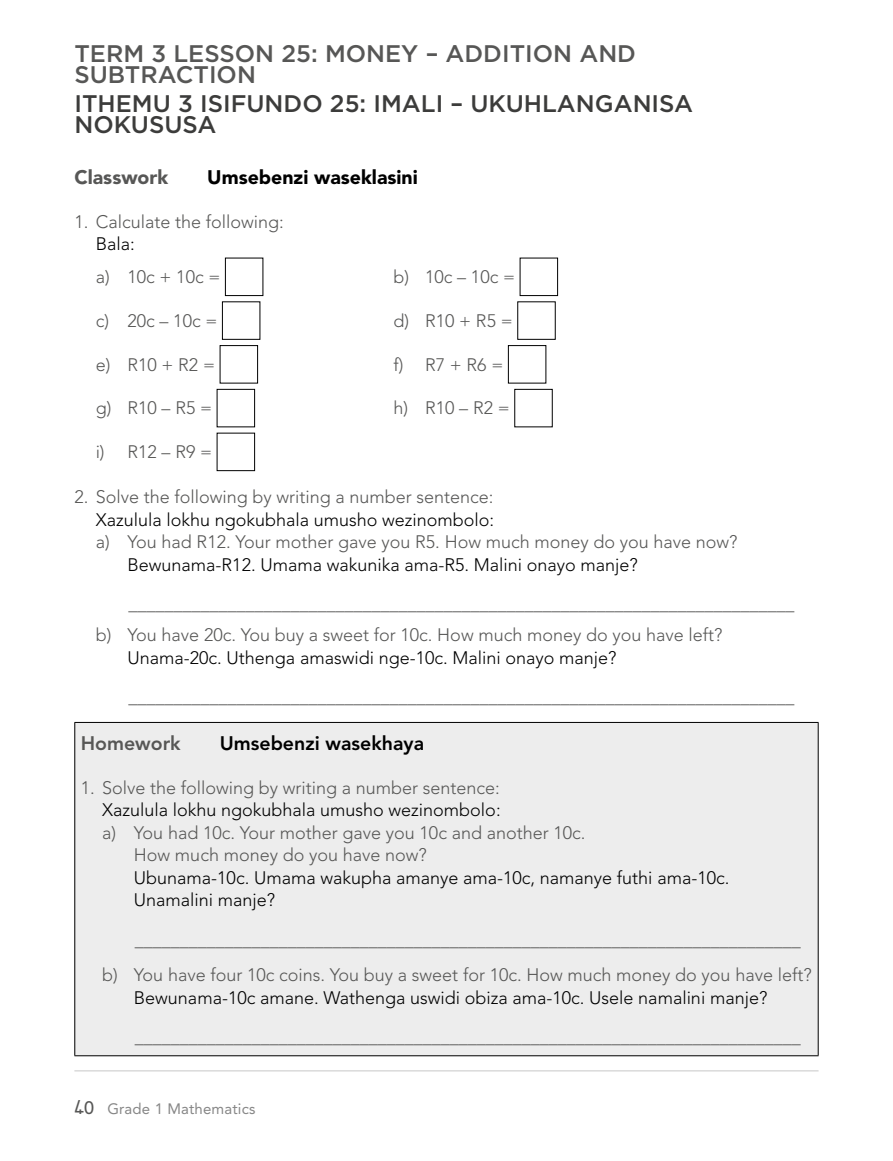
<style>
.page{position:relative;width:893px;height:1161px;background:#fff}
.page>*{position:absolute;margin:0;border:0;box-sizing:border-box;transform-origin:0 0}
.t1{font:500 24px/21px "Gotham";color:#3c3c3b}
.t2{font:500 24px/21px "Gotham";color:#575756}
.t3{font:900 19.5px "Avenir LT Std";color:#000}
.t4{font:800 19.5px "Avenir LT Std";color:#000}
.t5{font:900 19.5px "Avenir LT Std";color:#575756}
.t6{font:800 19.5px "Avenir LT Std";color:#575756}
.t7{font:300 18px/31px "Avenir LT Std";color:#575756}
.t8{font:300 18px/22.5px "Avenir LT Std";color:#000}
.t9{font:15px "Avenir LT Std";letter-spacing:.01em;color:#878787}
.s1{font-family:"Edu Aid Gr 1 Solid";font-weight:700;font-size:16.5px;color:#575756}
.s2{font-weight:500;font-size:18px;color:#575756}
</style>
<div class="page">
<hr style="left:74px;top:1070px;width:745px;height:1px;background:#dadada">
<div style="left:225px;top:258px;width:38px;height:38px;border:1px solid #000"></div>
<div style="left:520px;top:258px;width:38px;height:38px;border:1px solid #000"></div>
<div style="left:222px;top:301px;width:38px;height:39px;border:1px solid #000"></div>
<div style="left:220px;top:345px;width:38px;height:38px;border:1px solid #000"></div>
<div style="left:508px;top:345px;width:38px;height:38px;border:1px solid #000"></div>
<div style="left:217px;top:389px;width:38px;height:38px;border:1px solid #000"></div>
<div style="left:514px;top:389px;width:39px;height:38px;border:1px solid #000"></div>
<div style="left:217px;top:433px;width:38px;height:38px;border:1px solid #000"></div>
<div style="left:75px;top:722px;width:743px;height:334px;background:#ededed"></div>
<hr style="left:74px;top:722px;width:745px;height:1px;background:#000">
<hr style="left:74px;top:723px;width:1px;height:332px;background:#000">
<hr style="left:818px;top:723px;width:1px;height:332px;background:#000">
<hr style="left:74px;top:1055px;width:745px;height:1px;background:#000">
<h1 class="t2" style="left:74px;top:42px;width:563px">TERM 3 LESSON 25: MONEY – ADDITION AND<br>SUBTRACTION</h1>
<h1 class="t1" style="left:74px;top:93px;width:620px">ITHEMU 3 ISIFUNDO 25: IMALI – UKUHLANGANISA<br>NOKUSUSA</h1>
<p class="t5" style="left:74px;top:165px;width:95px">Classwork</p>
<p class="t3" style="left:207px;top:165px;width:212px">Umsebenzi waseklasini</p>
<p class="t7" style="left:74px;top:206px;width:211px">1. Calculate the following:</p>
<p class="t8" style="left:96px;top:233px;width:41px">Bala:</p>
<p class="t7" style="left:96px;top:261px;width:126px">a) 10c + 10c =</p>
<p class="t7" style="left:393px;top:261px;width:123px">b) 10c – 10c =</p>
<p class="t7" style="left:96px;top:305px;width:123px">c) 20c – 10c =</p>
<p class="t7" style="left:393px;top:305px;width:121px">d) R10 + R5 =</p>
<p class="t7" style="left:96px;top:349px;width:121px">e) R10 + R2 =</p>
<p class="t7" style="left:393px;top:349px;width:111px">f) R7 + R6 =</p>
<p class="t7" style="left:96px;top:393px;width:118px">g) R10 – R5 =</p>
<p class="t7" style="left:393px;top:393px;width:118px">h) R10 – R2 =</p>
<p class="t7" style="left:96px;top:436px;width:118px">i) R12 – R9 =</p>
<p class="t7" style="left:74px;top:481px;width:421px">2. Solve the following by writing a number sentence:</p>
<p class="t8" style="left:96px;top:508px;width:400px">Xazulula lokhu ngokubhala umusho wezinombolo:</p>
<p class="t7" style="left:96px;top:526px;width:643px">a) You had R12. Your mother gave you R5. How much money do you have now?</p>
<p class="t8" style="left:128px;top:553px;width:512px">Bewunama-R12. Umama wakunika ama-R5. Malini onayo manje?</p>
<p class="t7" style="left:96px;top:589px;width:700px;text-indent:33px">__________________________________________________________________________ b) You have 20c. You buy a sweet for 10c. How much money do you have left?</p>
<p class="t8" style="left:128px;top:646px;width:490px">Unama-20c. Uthenga amaswidi nge-10c. Malini onayo manje?</p>
<p class="t7" style="left:128px;top:682px;width:668px">__________________________________________________________________________</p>
<p class="t6" style="left:81px;top:731px;width:101px">Homework</p>
<p class="t4" style="left:220px;top:731px;width:206px">Umsebenzi wasekhaya</p>
<p class="t7" style="left:81px;top:772px;width:421px">1. Solve the following by writing a number sentence:</p>
<p class="t8" style="left:102px;top:799px;width:400px">Xazulula lokhu ngokubhala umusho wezinombolo:</p>
<p class="t7" style="left:134px;top:821px;width:453px;line-height:22.5px;text-indent:-32px">a) You had 10c. Your mother gave you 10c and another 10c.<br>How much money do you have now?</p>
<p class="t8" style="left:134px;top:866px;width:597px">Ubunama-10c. Umama wakupha amanye ama-10c, namanye futhi ama-10c.<br>Unamalini manje?</p>
<p class="t7" style="left:102px;top:922px;width:711px;line-height:35.2px;text-indent:33px">__________________________________________________________________________ b) You have four 10c coins. You buy a sweet for 10c. How much money do you have left?</p>
<p class="t8" style="left:134px;top:986px;width:635px">Bewunama-10c amane. Wathenga uswidi obiza ama-10c. Usele namalini manje?</p>
<p class="t7" style="left:135px;top:1021px;width:668px">__________________________________________________________________________</p>
<p class="t9" style="left:74px;top:1099px;width:183px"><span class="s1">4</span><span class="s2">0</span> Grade 1 Mathematics</p>
</div>
